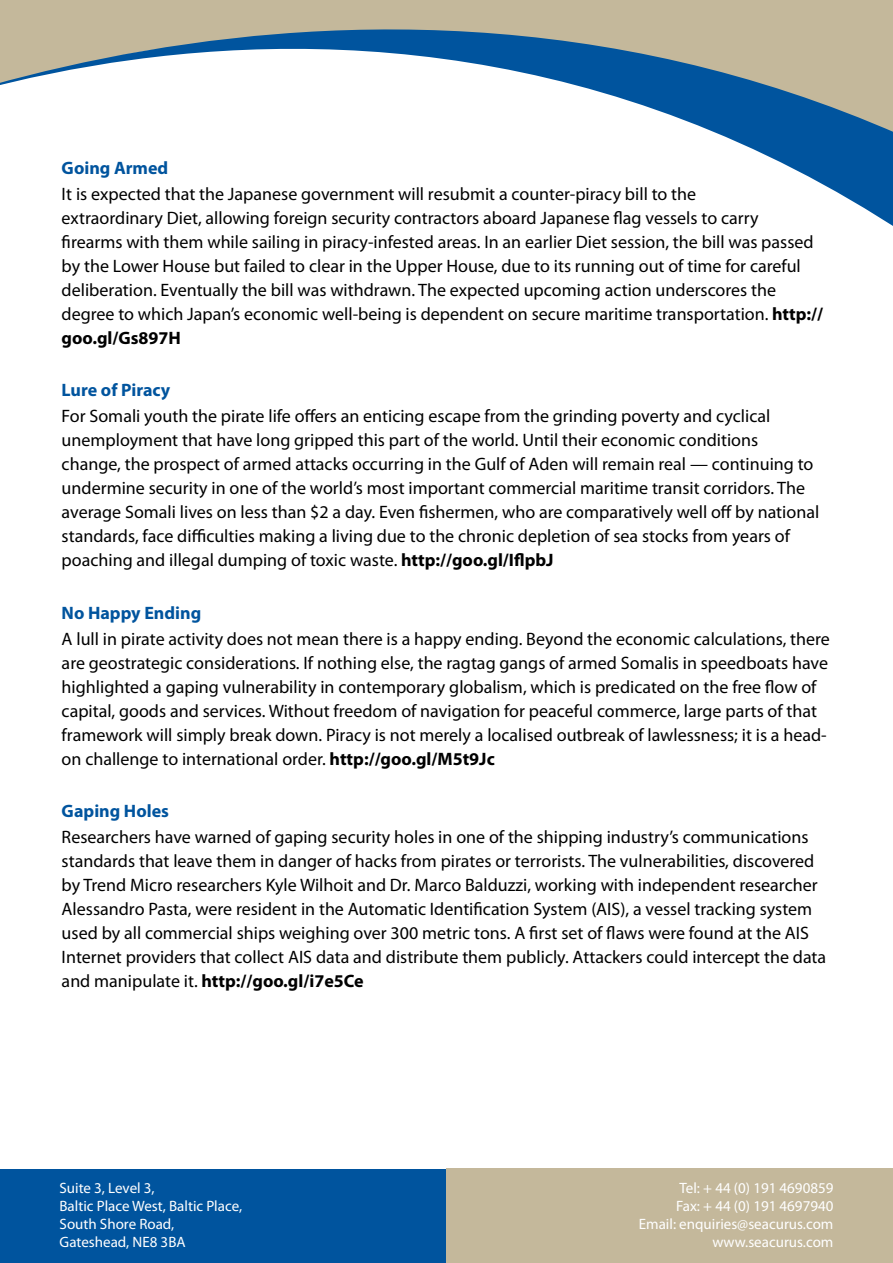
<style>
.page{position:relative;width:893px;height:1263px;background:#fff}
.page>*{position:absolute;margin:0;border:0;box-sizing:border-box;transform-origin:0 0}
.t1{font:18px/24px "Myriad Pro";color:#000}
.t2{font:700 18px "Myriad Pro";color:#00549e}
.t3{font:15px/18px "Myriad Pro";color:#fff}
.s1{font-weight:700}
</style>
<div class="page">
<div style="left:0;top:1169px;width:446px;height:94px;background:#00549e"></div>
<div style="left:446px;top:1169px;width:447px;height:94px;background:#c4b89b"></div>
<svg style="left:0;top:0;width:893px;height:226px"></svg>
<p class="t2" style="left:62px;top:156px;width:108px">Going Armed</p>
<p class="t1" style="left:62px;top:182px;width:763px">It is expected that the Japanese government will resubmit a counter-piracy bill to the<br>extraordinary Diet, allowing foreign security contractors aboard Japanese flag vessels to carry firearms with them while sailing in piracy-infested areas. In an earlier Diet session, the bill was passed by the Lower House but failed to clear in the Upper House, due to its running out of time for careful deliberation. Eventually the bill was withdrawn. The expected upcoming action underscores the degree to which Japan’s economic well-being is dependent on secure maritime transportation. <span class="s1">http:// goo.gl/Gs897H</span></p>
<p class="t2" style="left:62px;top:378px;width:110px">Lure of Piracy</p>
<p class="t1" style="left:62px;top:404px;width:759px">For Somali youth the pirate life offers an enticing escape from the grinding poverty and cyclical unemployment that have long gripped this part of the world. Until their economic conditions change, the prospect of armed attacks occurring in the Gulf of Aden will remain real — continuing to undermine security in one of the world’s most important commercial maritime transit corridors. The average Somali lives on less than $2 a day. Even fishermen, who are comparatively well off by national standards, face difficulties making a living due to the chronic depletion of sea stocks from years of poaching and illegal dumping of toxic waste. <span class="s1">http://goo.gl/IflpbJ</span></p>
<p class="t2" style="left:62px;top:601px;width:141px">No Happy Ending</p>
<p class="t1" style="left:62px;top:626px;width:770px">A lull in pirate activity does not mean there is a happy ending. Beyond the economic calculations, there are geostrategic considerations. If nothing else, the ragtag gangs of armed Somalis in speedboats have highlighted a gaping vulnerability in contemporary globalism, which is predicated on the free flow of capital, goods and services. Without freedom of navigation for peaceful commerce, large parts of that framework will simply break down. Piracy is not merely a localised outbreak of lawlessness; it is a head&shy;on challenge to international order. <span class="s1">http://goo.gl/M5t9Jc</span></p>
<p class="t2" style="left:62px;top:799px;width:109px">Gaping Holes</p>
<p class="t1" style="left:62px;top:825px;width:766px">Researchers have warned of gaping security holes in one of the shipping industry’s communications standards that leave them in danger of hacks from pirates or terrorists. The vulnerabilities, discovered by Trend Micro researchers Kyle Wilhoit and Dr. Marco Balduzzi, working with independent researcher Alessandro Pasta, were resident in the Automatic Identification System (AIS), a vessel tracking system used by all commercial ships weighing over 300 metric tons. A first set of flaws were found at the AIS Internet providers that collect AIS data and distribute them publicly. Attackers could intercept the data and manipulate it. <span class="s1">http://goo.gl/i7e5Ce</span></p>
<p class="t3" style="left:60px;top:1179px;width:184px">Suite 3, Level 3,<br>Baltic Place West, Baltic Place,<br>South Shore Road,<br>Gateshead, NE8 3BA</p>
<p class="t3" style="left:639px;top:1179px;width:196px;text-align:right">Tel: + 44 (0) 191 4690859<br>Fax: + 44 (0) 191 4697940<br>Email: enquiries@seacurus.com www.seacurus.com</p>
</div>
